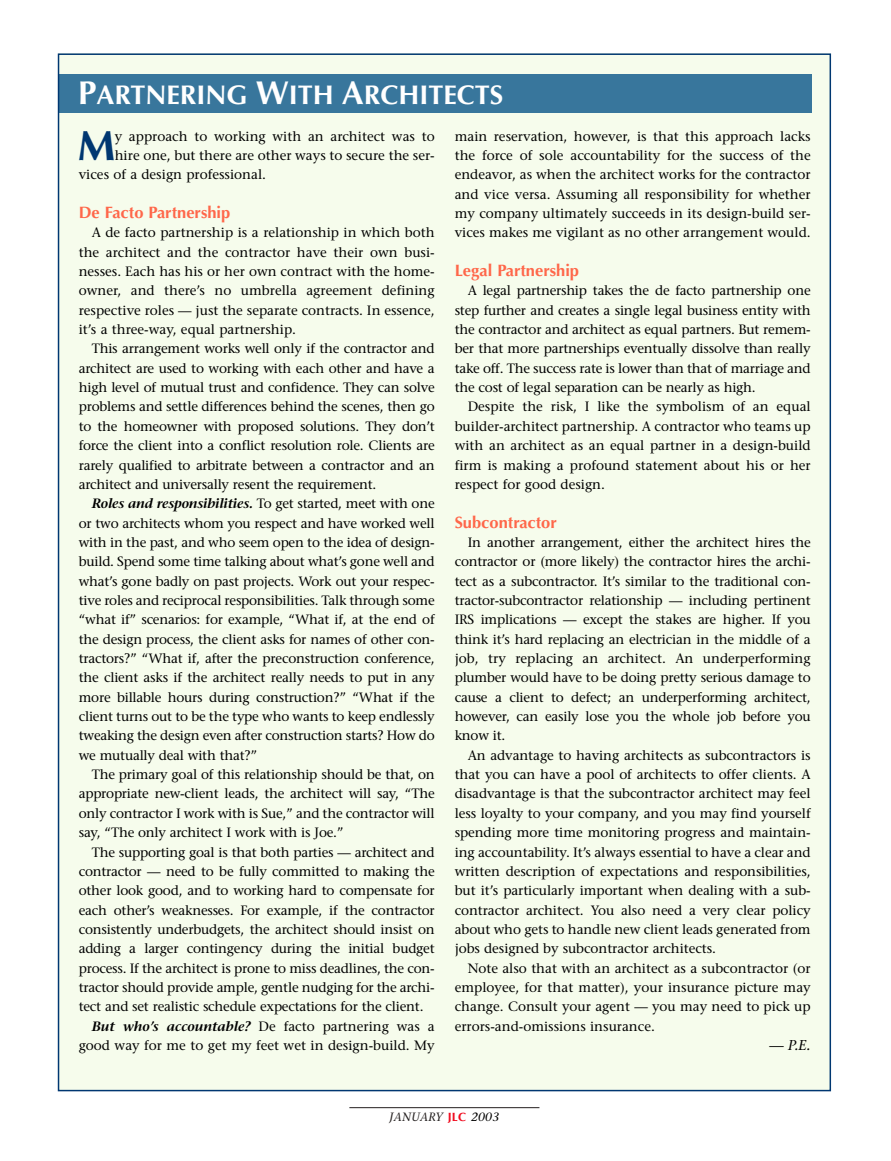
<style>
.page{position:relative;width:891px;height:1161px;background:#fff}
.page>*{position:absolute;margin:0;border:0;box-sizing:border-box;transform-origin:0 0}
.t1{font:700 42.3px "Optima";color:#003771}
.t2{font:700 27px "Optima";color:#fff}
.t3{font:700 16.5px "Optima";color:#ff674a}
.t4{font:italic 14.25px "Stone Serif";color:#000}
.t5{font:13.5px/19.4px "Stone Serif";letter-spacing:-.015em;color:#000;text-align:justify}
.t6{font:italic 12px "Stone Serif";letter-spacing:.015em;color:#231f1f}
.s1{font-size:33px}
.s2{font-weight:600;font-style:italic}
.s3{font-family:"Optima";font-weight:700;font-style:normal;color:#f00a1e}
.s4{color:#000}
</style>
<div class="page">
<hr style="left:349px;top:1107px;width:190px;height:1px;background:#231f1f">
<div style="left:59px;top:53px;width:772px;height:1037px;background:#f6fcec"></div>
<div style="left:58px;top:74px;width:753px;height:39px;background:#38769c"></div>
<h2 class="t2" style="left:78px;top:84px;width:427px"><span class="s1">P</span>ARTNERING <span class="s1">W</span>ITH <span class="s1">A</span>RCHITECTS</h2>
<h1 class="t1" style="left:78px;top:128px;width:39px">M</h1>
<p class="t5" style="left:115px;top:128px;width:322px">y approach to working with an architect was to</p>
<p class="t5" style="left:115px;top:147px;width:322px">hire one, but there are other ways to secure the ser-</p>
<p class="t5" style="left:79px;top:166px;width:189px">vices of a design professional.</p>
<p class="t3" style="left:79px;top:206px;width:153px">De Facto Partnership</p>
<p class="t5" style="left:79px;top:224px;width:358px;text-indent:13px">A de facto partnership is a relationship in which both the architect and the contractor have their own busi&shy;nesses. Each has his or her own contract with the home&shy;owner, and there’s no umbrella agreement defining respective roles — just the separate contracts. In essence, it’s a three-way, equal partnership.</p>
<p class="t5" style="left:79px;top:340px;width:357px;text-indent:13px">This arrangement works well only if the contractor and architect are used to working with each other and have a high level of mutual trust and confidence. They can solve problems and settle differences behind the scenes, then go to the homeowner with proposed solutions. They don’t force the client into a conflict resolution role. Clients are rarely qualified to arbitrate between a contractor and an architect and universally resent the requirement.</p>
<p class="t5" style="left:79px;top:495px;width:357px;text-indent:13px"><span class="s2">Roles and responsibilities.</span> To get started, meet with one or two architects whom you respect and have worked well with in the past, and who seem open to the idea of design&shy;build. Spend some time talking about what’s gone well and what’s gone badly on past projects. Work out your respec&shy;tive roles and reciprocal responsibilities. Talk through some “what if” scenarios: for example, “What if, at the end of the design process, the client asks for names of other con&shy;tractors?” “What if, after the preconstruction conference, the client asks if the architect really needs to put in any more billable hours during construction?” “What if the client turns out to be the type who wants to keep endlessly tweaking the design even after construction starts? How do we mutually deal with that?”</p>
<p class="t5" style="left:79px;top:766px;width:357px;text-indent:13px">The primary goal of this relationship should be that, on appropriate new-client leads, the architect will say, “The only contractor I work with is Sue,” and the contractor will say, “The only architect I work with is Joe.”</p>
<p class="t5" style="left:92px;top:844px;width:345px">The supporting goal is that both parties — architect and</p>
<p class="t5" style="left:79px;top:863px;width:357px">contractor — need to be fully committed to making the</p>
<p class="t5" style="left:79px;top:882px;width:357px">other look good, and to working hard to compensate for</p>
<p class="t5" style="left:79px;top:902px;width:357px">each other’s weaknesses. For example, if the contractor</p>
<p class="t5" style="left:79px;top:921px;width:357px">consistently underbudgets, the architect should insist on</p>
<p class="t5" style="left:79px;top:940px;width:357px">adding a larger contingency during the initial budget</p>
<p class="t5" style="left:79px;top:960px;width:357px">process. If the architect is prone to miss deadlines, the con-</p>
<p class="t5" style="left:79px;top:979px;width:357px">tractor should provide ample, gentle nudging for the archi-</p>
<p class="t5" style="left:79px;top:998px;width:346px">tect and set realistic schedule expectations for the client.</p>
<p class="t5" style="left:92px;top:1018px;width:345px"><span class="s2">But who’s accountable?</span> De facto partnering was a</p>
<p class="t5" style="left:79px;top:1037px;width:358px">good way for me to get my feet wet in design-build. My</p>
<p class="t5" style="left:455px;top:128px;width:358px">main reservation, however, is that this approach lacks the force of sole accountability for the success of the endeavor, as when the architect works for the contractor and vice versa. Assuming all responsibility for whether my company ultimately succeeds in its design-build ser&shy;vices makes me vigilant as no other arrangement would.</p>
<p class="t3" style="left:455px;top:264px;width:126px">Legal Partnership</p>
<p class="t5" style="left:455px;top:282px;width:357px;text-indent:13px">A legal partnership takes the de facto partnership one step further and creates a single legal business entity with the contractor and architect as equal partners. But remem&shy;ber that more partnerships eventually dissolve than really take off. The success rate is lower than that of marriage and the cost of legal separation can be nearly as high.</p>
<p class="t5" style="left:455px;top:399px;width:358px;text-indent:13px">Despite the risk, I like the symbolism of an equal builder-architect partnership. A contractor who teams up with an architect as an equal partner in a design-build firm is making a profound statement about his or her respect for good design.</p>
<p class="t3" style="left:455px;top:515px;width:104px">Subcontractor</p>
<p class="t5" style="left:455px;top:534px;width:358px;text-indent:13px">In another arrangement, either the architect hires the contractor or (more likely) the contractor hires the archi&shy;tect as a subcontractor. It’s similar to the traditional con&shy;tractor-subcontractor relationship — including pertinent IRS implications — except the stakes are higher. If you think it’s hard replacing an electrician in the middle of a job, try replacing an architect. An underperforming plumber would have to be doing pretty serious damage to cause a client to defect; an underperforming architect, however, can easily lose you the whole job before you know it.</p>
<p class="t5" style="left:455px;top:747px;width:357px;text-indent:13px">An advantage to having architects as subcontractors is that you can have a pool of architects to offer clients. A disadvantage is that the subcontractor architect may feel less loyalty to your company, and you may find yourself spending more time monitoring progress and maintain&shy;ing accountability. It’s always essential to have a clear and written description of expectations and responsibilities, but it’s particularly important when dealing with a sub&shy;contractor architect. You also need a very clear policy about who gets to handle new client leads generated from jobs designed by subcontractor architects.</p>
<p class="t5" style="left:455px;top:960px;width:358px;text-indent:13px">Note also that with an architect as a subcontractor (or employee, for that matter), your insurance picture may change. Consult your agent — you may need to pick up errors-and-omissions insurance.</p>
<p class="t4" style="left:769px;top:1040px;width:43px">— P.E.</p>
<p class="t6" style="left:390px;top:1112px;width:111px">JANUARY <span class="s3">JLC</span> <span class="s4">2003</span></p>
</div>
